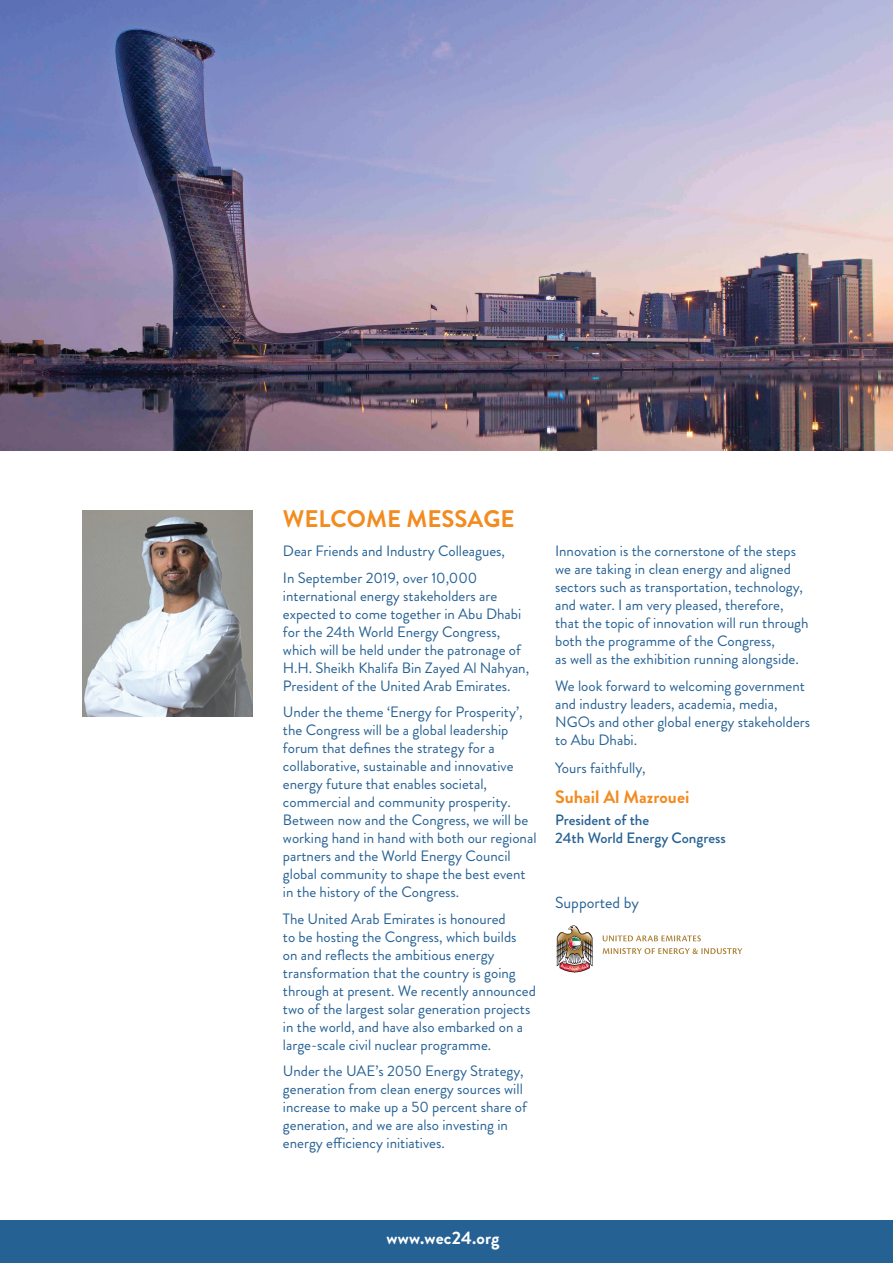
<style>
.page{position:relative;width:893px;height:1263px;background:#fff}
.page>*{position:absolute;margin:0;border:0;box-sizing:border-box;transform-origin:0 0}
.t1{font:700 24px "Brandon Grotesque";color:#f28b20}
.t2{font:700 18px "Brandon Grotesque";color:#f28b20}
.t3{font:700 18px "Brandon Grotesque";letter-spacing:.01em;color:#fff}
.t4{font:16.05px "Brandon Grotesque";color:#266194}
.t5{font:15px/18px "Brandon Grotesque";color:#266194}
.t6{font:500 15px/18px "Brandon Grotesque";color:#266194}
</style>
<div class="page">
<div style="left:0;top:1220px;width:893px;height:43px;background:#266194"></div>
<img style="left:83px;top:510px;width:169px;height:206px">
<img style="left:0;top:0;width:893px;height:451px">
<svg style="left:603px;top:935px;width:98px;height:6px"></svg>
<svg style="left:603px;top:948px;width:139px;height:6px"></svg>
<svg style="left:556px;top:925px;width:37px;height:48px"></svg>
<h1 class="t1" style="left:283px;top:502px;width:233px">WELCOME MESSAGE</h1>
<p class="t5" style="left:283px;top:538px;width:224px;line-height:26.5px">Dear Friends and Industry Colleagues,<br>In September 2019, over 10,000</p>
<p class="t5" style="left:283px;top:587px;width:248px">international energy stakeholders are expected to come together in Abu Dhabi for the 24th World Energy Congress, which will be held under the patronage of H.H. Sheikh Khalifa Bin Zayed Al Nahyan, President of the United Arab Emirates.</p>
<p class="t5" style="left:283px;top:703px;width:255px">Under the theme ‘Energy for Prosperity’, the Congress will be a global leadership forum that defines the strategy for a collaborative, sustainable and innovative energy future that enables societal, commercial and community prosperity.<br>Between now and the Congress, we will be working hand in hand with both our regional partners and the World Energy Council global community to shape the best event in the history of the Congress.</p>
<p class="t5" style="left:283px;top:910px;width:255px">The United Arab Emirates is honoured<br>to be hosting the Congress, which builds<br>on and reflects the ambitious energy transformation that the country is going through at present. We recently announced two of the largest solar generation projects in the world, and have also embarked on a large-scale civil nuclear programme.</p>
<p class="t5" style="left:283px;top:1062px;width:245px">Under the UAE’s 2050 Energy Strategy, generation from clean energy sources will increase to make up a 50 percent share of generation, and we are also investing in energy efficiency initiatives.</p>
<p class="t5" style="left:555px;top:542px;width:255px">Innovation is the cornerstone of the steps we are taking in clean energy and aligned sectors such as transportation, technology, and water. I am very pleased, therefore, that the topic of innovation will run through both the programme of the Congress,<br>as well as the exhibition running alongside.</p>
<p class="t5" style="left:555px;top:677px;width:257px">We look forward to welcoming government and industry leaders, academia, media, NGOs and other global energy stakeholders to Abu Dhabi.</p>
<p class="t5" style="left:555px;top:759px;width:92px">Yours faithfully,</p>
<p class="t2" style="left:555px;top:784px;width:136px">Suhail Al Mazrouei</p>
<p class="t6" style="left:555px;top:811px;width:172px">President of the<br>24th World Energy Congress</p>
<p class="t4" style="left:555px;top:892px;width:85px">Supported by</p>
<p class="t3" style="left:387px;top:1225px;width:114px">www.wec24.org</p>
</div>
